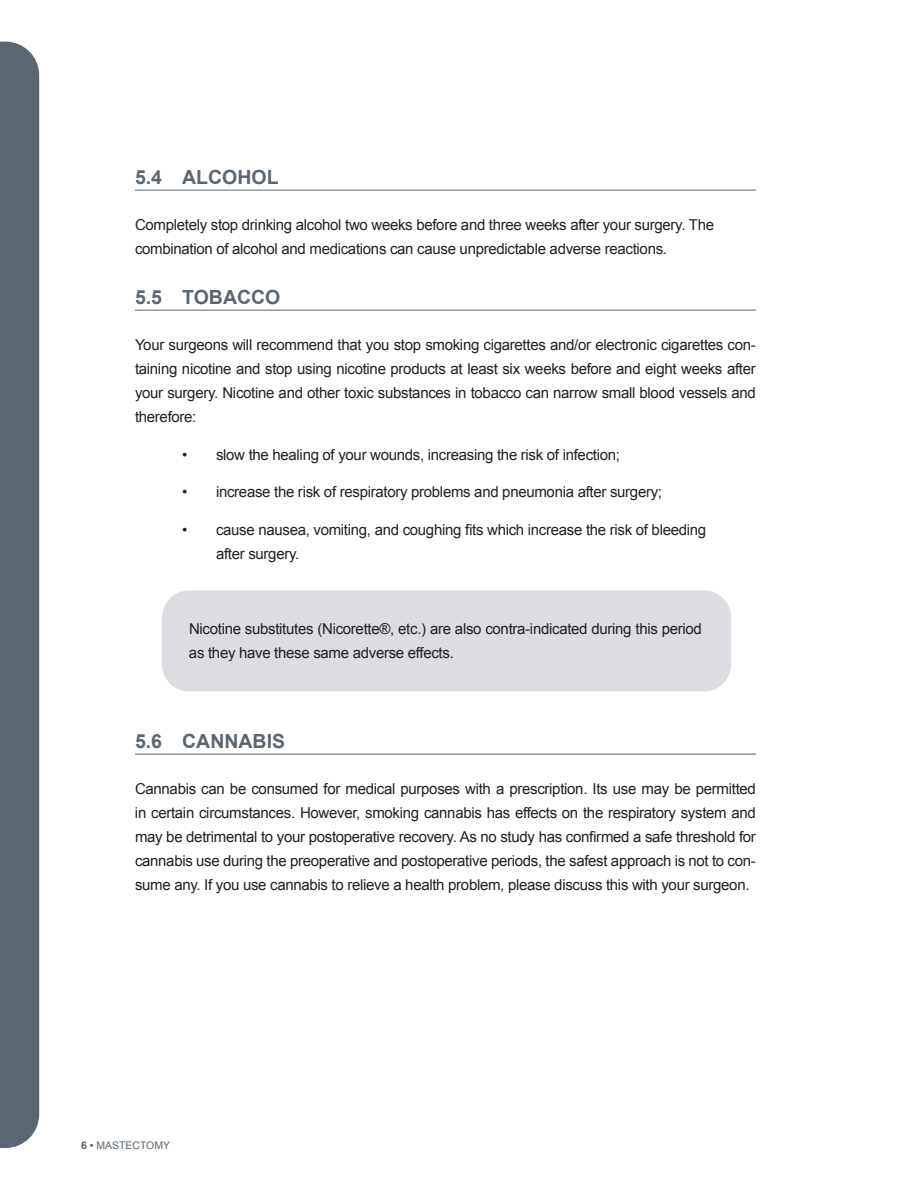
<style>
.page{position:relative;width:918px;height:1188px;background:#fff}
.page>*{position:absolute;margin:0;border:0;box-sizing:border-box;transform-origin:0 0}
.t1{font:700 19.5px "Arial";color:#5a6671}
.t2{font:15px/24px "Arial";letter-spacing:-.02em;color:#231f20}
.t3{font:10.5px "Arial";color:#5a6671}
.s1{font-weight:700}
</style>
<div class="page">
<div style="left:0;top:42px;width:39px;height:1106px;background:#5a6671"></div>
<div style="left:162px;top:590px;width:569px;height:101px;background:#dcdde0;border-radius:27px"></div>
<hr style="left:135px;top:190px;width:621px;height:1px;background:#5a6671">
<hr style="left:135px;top:310px;width:621px;height:1px;background:#5a6671">
<hr style="left:135px;top:754px;width:621px;height:1px;background:#5a6671">
<h1 class="t1" style="left:135px;top:166px;width:145px">5.4 ALCOHOL</h1>
<p class="t2" style="left:135px;top:213px;width:581px">Completely stop drinking alcohol two weeks before and three weeks after your surgery. The combination of alcohol and medications can cause unpredictable adverse reactions.</p>
<h1 class="t1" style="left:135px;top:286px;width:147px">5.5 TOBACCO</h1>
<p class="t2" style="left:135px;top:333px;width:622px;text-align:justify">Your surgeons will recommend that you stop smoking cigarettes and/or electronic cigarettes con&shy;taining nicotine and stop using nicotine products at least six weeks before and eight weeks after your surgery. Nicotine and other toxic substances in tobacco can narrow small blood vessels and therefore:</p>
<p class="t2" style="left:182px;top:442px;width:439px">• slow the healing of your wounds, increasing the risk of infection;</p>
<p class="t2" style="left:182px;top:480px;width:481px">• increase the risk of respiratory problems and pneumonia after surgery;</p>
<p class="t2" style="left:216px;top:517px;width:492px;text-indent:-34px">• cause nausea, vomiting, and coughing fits which increase the risk of bleeding after surgery.</p>
<p class="t2" style="left:189px;top:616px;width:514px">Nicotine substitutes (Nicorette®, etc. ) are also contra-indicated during this period as they have these same adverse effects.</p>
<h1 class="t1" style="left:135px;top:730px;width:152px">5.6 CANNABIS</h1>
<p class="t2" style="left:135px;top:777px;width:622px;text-align:justify">Cannabis can be consumed for medical purposes with a prescription. Its use may be permitted in certain circumstances. However, smoking cannabis has effects on the respiratory system and may be detrimental to your postoperative recovery. As no study has confirmed a safe threshold for cannabis use during the preoperative and postoperative periods, the safest approach is not to con&shy;sume any. If you use cannabis to relieve a health problem, please discuss this with your surgeon.</p>
<p class="t3" style="left:81px;top:1140px;width:91px"><span class="s1">6 •</span> MASTECTOMY</p>
</div>
